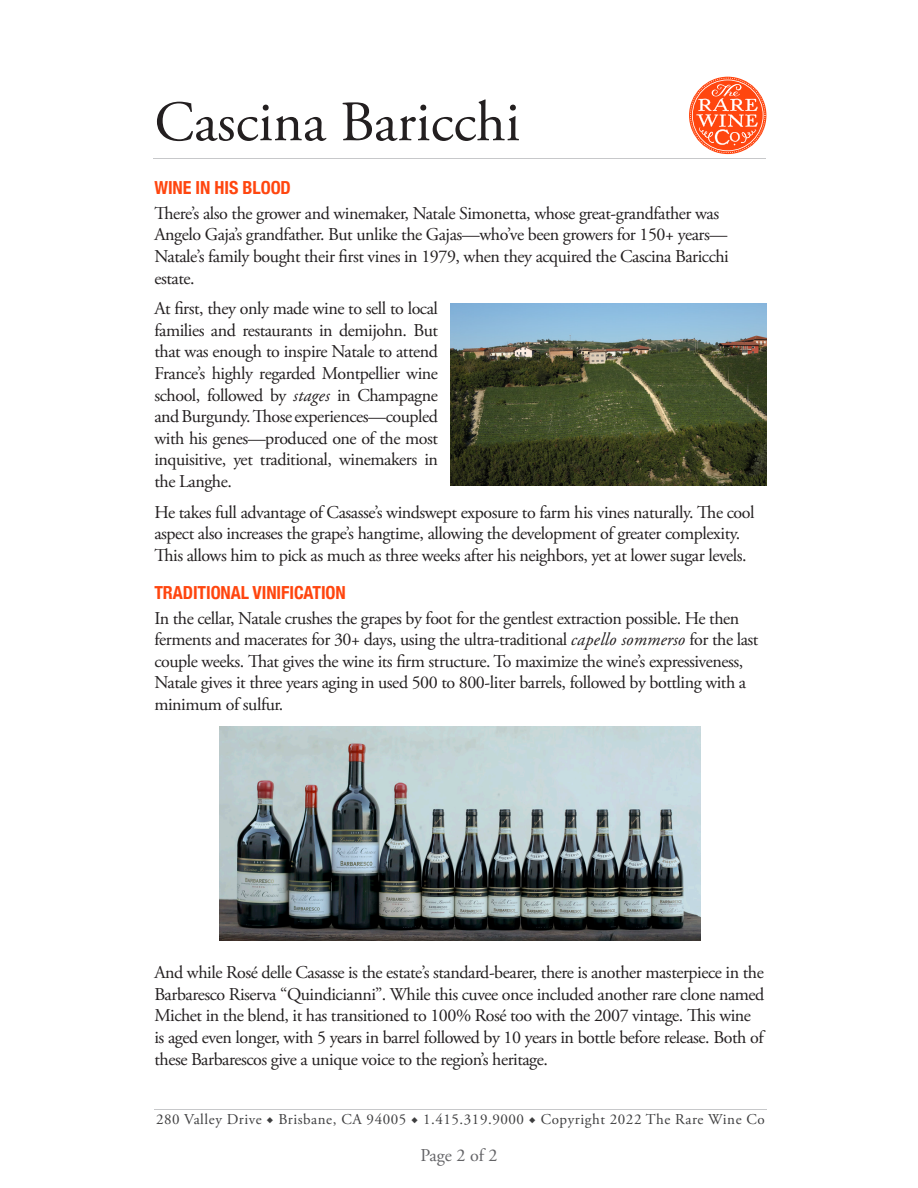
<style>
.page{position:relative;width:918px;height:1188px;background:#fff}
.page>*{position:absolute;margin:0;border:0;box-sizing:border-box;transform-origin:0 0}
.t1{font:57px "Adobe Garamond Pro";color:#231f20}
.Body_copy{font:18px/21.6px "Adobe Garamond Pro";letter-spacing:-.025em;color:#231f20}
.Red_subheads{font:700 condensed 18px "Helvetica Neue";letter-spacing:-.005em;color:#ff460f}
.t2{font:18px "Adobe Garamond Pro";color:#636366}
.t3{font:15px "Adobe Garamond Pro";letter-spacing:.035em;color:#3e3e3f}
.s1{font-style:italic}
.s2{font-family:"Minion Pro"}
</style>
<div class="page">
<svg style="left:689px;top:77px;width:77px;height:77px"></svg>
<hr style="left:154px;top:1110px;width:612px;height:1px;background:#c7c8ca">
<hr style="left:153px;top:158px;width:612px;height:1px;background:#c7c8ca">
<img style="left:450px;top:303px;width:316px;height:183px">
<img style="left:219px;top:726px;width:481px;height:214px">
<h1 class="t1" style="left:154px;top:88px;width:367px">Cascina Baricchi</h1>
<p class="Red_subheads" style="left:154px;top:173px;width:138px">WINE IN HIS BLOOD</p>
<p class="Body_copy" style="left:154px;top:203px;width:576px">There’s also the grower and winemaker, Natale Simonetta, whose great-grandfather was Angelo Gaja’s grandfather. But unlike the Gajas—who’ve been growers for 150+ years— Natale’s family bought their first vines in 1979, when they acquired the Cascina Baricchi estate.</p>
<p class="Body_copy" style="left:154px;top:298px;width:285px;text-align:justify">At first, they only made wine to sell to local families and restaurants in demijohn. But that was enough to inspire Natale to attend France’s highly regarded Montpellier wine school, followed by <span class="s1">stages</span> in Champagne and Burgundy. Those experiences—coupled with his genes—produced one of the most inquisitive, yet traditional, winemakers in the Langhe.</p>
<p class="Body_copy" style="left:154px;top:502px;width:602px">He takes full advantage of Casasse’s windswept exposure to farm his vines naturally. The cool aspect also increases the grape’s hangtime, allowing the development of greater complexity.<br>This allows him to pick as much as three weeks after his neighbors, yet at lower sugar levels.</p>
<p class="Red_subheads" style="left:154px;top:578px;width:193px">TRADITIONAL VINIFICATION</p>
<p class="Body_copy" style="left:154px;top:608px;width:606px">In the cellar, Natale crushes the grapes by foot for the gentlest extraction possible. He then ferments and macerates for 30+ days, using the ultra-traditional <span class="s1">capello sommerso</span> for the last couple weeks. That gives the wine its firm structure. To maximize the wine’s expressiveness, Natale gives it three years aging in used 500 to 800-liter barrels, followed by bottling with a minimum of sulfur.</p>
<p class="Body_copy" style="left:154px;top:962px;width:612px">And while Rosé delle Casasse is the estate’s standard-bearer, there is another masterpiece in the Barbaresco Riserva “Quindicianni”. While this cuvee once included another rare clone named Michet in the blend, it has transitioned to 100% Rosé too with the 2007 vintage. This wine is aged even longer, with 5 years in barrel followed by 10 years in bottle before release. Both of these Barbarescos give a unique voice to the region’s heritage.</p>
<p class="t3" style="left:156px;top:1111px;width:610px">280 Valley Drive <span class="s2">◆</span> Brisbane, CA 94005 <span class="s2">◆</span> 1.415.319.9000 <span class="s2">◆</span> Copyright 2022 The Rare Wine Co</p>
<p class="t2" style="left:420px;top:1145px;width:79px">Page 2 of 2</p>
</div>
